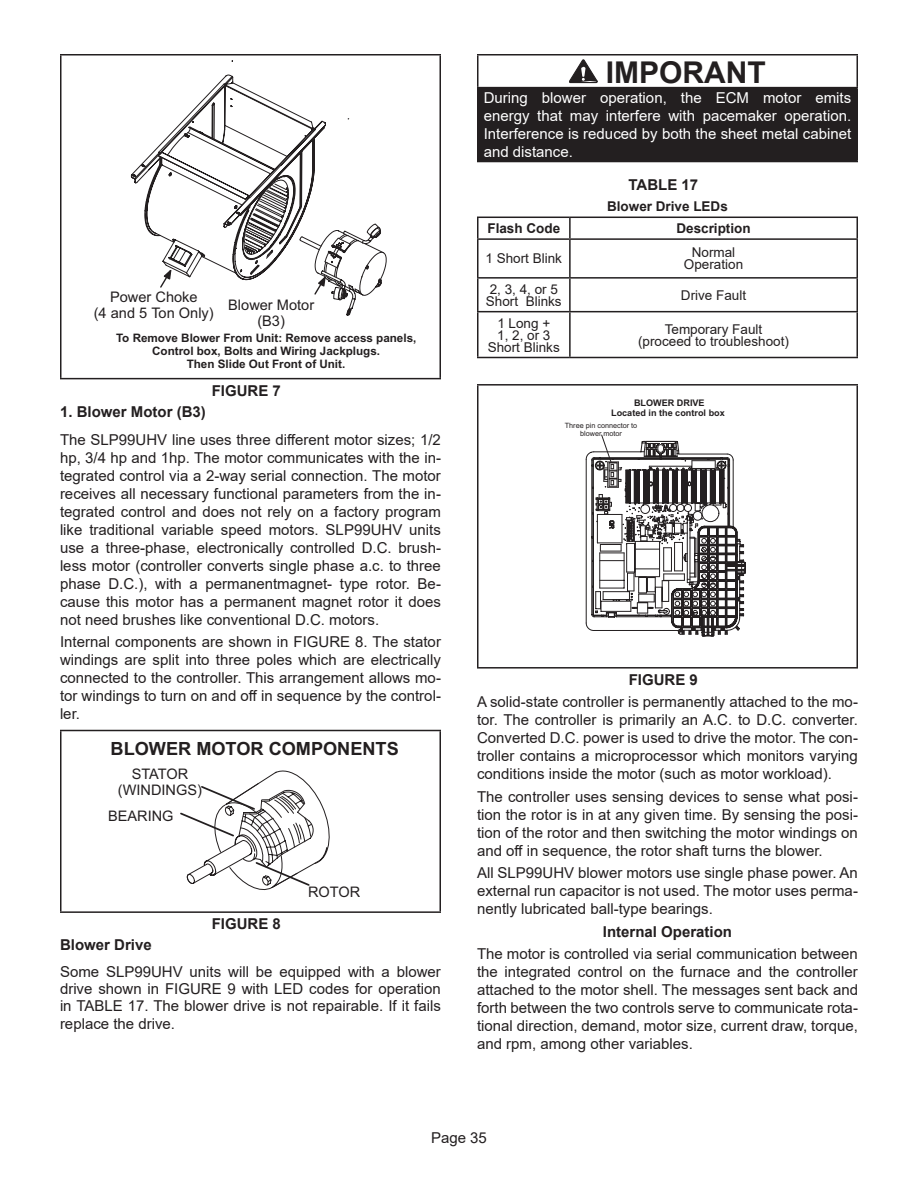
<style>
.page{position:relative;width:918px;height:1188px;background:#fff}
.page>*{position:absolute;margin:0;border:0;box-sizing:border-box;transform-origin:0 0}
.WARNING_20pt{font:700 30px "Arial";color:#231f20}
.t1{font:700 18.15px "Arial";color:#231f20}
.paragraph{font:15px/18px "Arial";color:#231f20;text-align:justify}
.White_10pt{font:15px/18px "Arial";color:#fff;text-align:justify}
.Paragraph_Center{font:700 15px "Arial";color:#231f20}
.paragraph_bold{font:700 15px "Arial";color:#231f20}
.t2{font:14.55px/16.2px "Arial";color:#231f20;text-align:center}
.center_cell_10pt{font:13.5px/12px "Arial";color:#231f20;text-align:center}
.center_cell_10pt-2{font:700 13.5px "Arial";color:#231f20}
.t3{font:700 11.7px/12.9px "Arial";color:#231f20;text-align:center}
.t4{font:700 9.15px/10.1px "Arial";color:#231f20;text-align:center}
.t5{font:7.2px/8.1px "Arial";color:#231f20;text-align:center}
</style>
<div class="page">
<hr style="left:60px;top:54px;width:381px;height:2px;background:#231f20">
<hr style="left:60px;top:55px;width:2px;height:323px;background:#231f20">
<hr style="left:440px;top:55px;width:1px;height:323px;background:#231f20">
<hr style="left:60px;top:378px;width:381px;height:1px;background:#231f20">
<svg style="left:132px;top:75px;width:255px;height:241px"></svg>
<hr style="left:60px;top:730px;width:381px;height:1px;background:#231f20">
<hr style="left:60px;top:731px;width:2px;height:180px;background:#231f20">
<hr style="left:440px;top:731px;width:1px;height:180px;background:#231f20">
<hr style="left:60px;top:911px;width:381px;height:2px;background:#231f20">
<svg style="left:180px;top:770px;width:150px;height:120px"></svg>
<div style="left:478px;top:88px;width:379px;height:74px;background:#231f20"></div>
<hr style="left:477px;top:54px;width:381px;height:2px;background:#231f20">
<hr style="left:477px;top:55px;width:1px;height:32px;background:#231f20">
<hr style="left:856px;top:55px;width:2px;height:32px;background:#231f20">
<hr style="left:477px;top:87px;width:381px;height:1px;background:#231f20">
<hr style="left:477px;top:88px;width:1px;height:73px;background:#231f20">
<hr style="left:856px;top:88px;width:2px;height:73px;background:#231f20">
<hr style="left:477px;top:161px;width:381px;height:1px;background:#231f20">
<svg style="left:569px;top:59px;width:29px;height:25px"></svg>
<hr style="left:569px;top:218px;width:2px;height:20px;background:#231f20">
<hr style="left:477px;top:240px;width:1px;height:37px;background:#231f20">
<hr style="left:569px;top:240px;width:2px;height:37px;background:#231f20">
<hr style="left:856px;top:240px;width:2px;height:37px;background:#231f20">
<hr style="left:477px;top:277px;width:93px;height:2px;background:#231f20">
<hr style="left:477px;top:279px;width:1px;height:32px;background:#231f20">
<hr style="left:570px;top:277px;width:288px;height:2px;background:#231f20">
<hr style="left:569px;top:279px;width:2px;height:32px;background:#231f20">
<hr style="left:856px;top:279px;width:2px;height:32px;background:#231f20">
<hr style="left:477px;top:311px;width:93px;height:1px;background:#231f20">
<hr style="left:477px;top:312px;width:1px;height:45px;background:#231f20">
<hr style="left:570px;top:311px;width:288px;height:1px;background:#231f20">
<hr style="left:569px;top:312px;width:2px;height:45px;background:#231f20">
<hr style="left:856px;top:312px;width:2px;height:45px;background:#231f20">
<hr style="left:477px;top:357px;width:93px;height:1px;background:#231f20">
<hr style="left:570px;top:357px;width:288px;height:1px;background:#231f20">
<hr style="left:477px;top:217px;width:93px;height:1px;background:#231f20">
<svg style="left:477px;top:218px;width:1px;height:20px"></svg>
<hr style="left:570px;top:217px;width:288px;height:1px;background:#231f20">
<hr style="left:856px;top:218px;width:2px;height:20px;background:#231f20">
<hr style="left:477px;top:238px;width:93px;height:2px;background:#231f20">
<hr style="left:570px;top:238px;width:288px;height:2px;background:#231f20">
<hr style="left:477px;top:384px;width:381px;height:2px;background:#231f20">
<hr style="left:477px;top:386px;width:2px;height:281px;background:#231f20">
<hr style="left:857px;top:386px;width:1px;height:281px;background:#231f20">
<hr style="left:477px;top:667px;width:381px;height:2px;background:#231f20">
<svg style="left:586px;top:434px;width:160px;height:202px"></svg>
<p class="t2" style="left:94px;top:288px;width:122px">Power Choke<br>(4 and 5 Ton Only)</p>
<p class="t2" style="left:228px;top:296px;width:87px">Blower Motor (B3)</p>
<p class="t3" style="left:116px;top:332px;width:302px">To Remove Blower From Unit: Remove access panels,<br>Control box, Bolts and Wiring Jackplugs.<br>Then Slide Out Front of Unit.</p>
<p class="Paragraph_Center" style="left:212px;top:380px;width:71px">FIGURE 7</p>
<p class="paragraph_bold" style="left:60px;top:401px;width:147px">1. Blower Motor (B3)</p>
<p class="paragraph" style="left:60px;top:430px;width:382px">The SLP99UHV line uses three different motor sizes; 1/2 hp, 3/4 hp and 1hp. The motor communicates with the in&shy;tegrated control via a 2-way serial connection. The motor receives all necessary functional parameters from the in&shy;tegrated control and does not rely on a factory program like traditional variable speed motors. SLP99UHV units use a three-phase, electronically controlled D.C. brush&shy;less motor (controller converts single phase a.c. to three phase D.C.), with a permanentmagnet- type rotor. Be&shy;cause this motor has a permanent magnet rotor it does not need brushes like conventional D.C. motors.</p>
<p class="paragraph" style="left:60px;top:633px;width:382px">Internal components are shown in FIGURE 8. The stator windings are split into three poles which are electrically connected to the controller. This arrangement allows mo&shy;tor windings to turn on and off in sequence by the control&shy;ler.</p>
<p class="t1" style="left:111px;top:736px;width:290px">BLOWER MOTOR COMPONENTS</p>
<p class="t2" style="left:118px;top:766px;width:86px">STATOR (WINDINGS)</p>
<p class="t2" style="left:108px;top:807px;width:67px">BEARING</p>
<p class="Paragraph_Center" style="left:212px;top:913px;width:71px">FIGURE 8</p>
<p class="t2" style="left:308px;top:884px;width:54px">ROTOR</p>
<p class="paragraph_bold" style="left:60px;top:935px;width:93px">Blower Drive</p>
<p class="paragraph" style="left:60px;top:963px;width:382px;line-height:17.2px">Some SLP99UHV units will be equipped with a blower drive shown in FIGURE 9 with LED codes for operation in TABLE 17. The blower drive is not repairable. If it fails replace the drive.</p>
<p class="WARNING_20pt" style="left:606px;top:51px;width:161px">IMPORANT</p>
<p class="White_10pt" style="left:484px;top:89px;width:369px">During blower operation, the ECM motor emits energy that may interfere with pacemaker operation.<br>Interference is reduced by both the sheet metal cabinet and distance.</p>
<p class="Paragraph_Center" style="left:628px;top:174px;width:71px">TABLE 17</p>
<p class="center_cell_10pt-2" style="left:607px;top:197px;width:122px">Blower Drive LEDs</p>
<p class="center_cell_10pt-2" style="left:487px;top:219px;width:74px">Flash Code</p>
<p class="center_cell_10pt-2" style="left:676px;top:219px;width:76px">Description</p>
<p class="center_cell_10pt" style="left:486px;top:253px;width:78px">1 Short Blink</p>
<p class="center_cell_10pt" style="left:684px;top:247px;width:61px">Normal<br>Operation</p>
<p class="center_cell_10pt" style="left:486px;top:283px;width:77px;text-align:left">2, 3, 4, or 5<br>Short Blinks</p>
<p class="center_cell_10pt" style="left:681px;top:289px;width:67px">Drive Fault</p>
<p class="center_cell_10pt" style="left:488px;top:317px;width:74px">1 Long +<br>1, 2, or 3<br>Short Blinks</p>
<p class="center_cell_10pt" style="left:638px;top:323px;width:152px">Temporary Fault (proceed to troubleshoot)</p>
<p class="t4" style="left:611px;top:398px;width:115px">BLOWER DRIVE<br>Located in the control box</p>
<p class="t5" style="left:565px;top:421px;width:74px">Three pin connector to blower motor</p>
<p class="Paragraph_Center" style="left:629px;top:669px;width:71px">FIGURE 9</p>
<p class="paragraph" style="left:477px;top:693px;width:382px">A solid-state controller is permanently attached to the mo&shy;tor. The controller is primarily an A.C. to D.C. converter.<br>Converted D.C. power is used to drive the motor. The con&shy;troller contains a microprocessor which monitors varying conditions inside the motor (such as motor workload).</p>
<p class="paragraph" style="left:477px;top:787px;width:382px">The controller uses sensing devices to sense what posi&shy;tion the rotor is in at any given time. By sensing the posi&shy;tion of the rotor and then switching the motor windings on and off in sequence, the rotor shaft turns the blower.</p>
<p class="paragraph" style="left:477px;top:864px;width:382px">All SLP99UHV blower motors use single phase power. An external run capacitor is not used. The motor uses perma&shy;nently lubricated ball-type bearings.</p>
<p class="Paragraph_Center" style="left:603px;top:921px;width:131px">Internal Operation</p>
<p class="paragraph" style="left:477px;top:945px;width:383px">The motor is controlled via serial communication between the integrated control on the furnace and the controller attached to the motor shell. The messages sent back and forth between the two controls serve to communicate rota&shy;tional direction, demand, motor size, current draw, torque, and rpm, among other variables.</p>
<p class="paragraph" style="left:431px;top:1129px;width:57px">Page 35</p>
</div>
